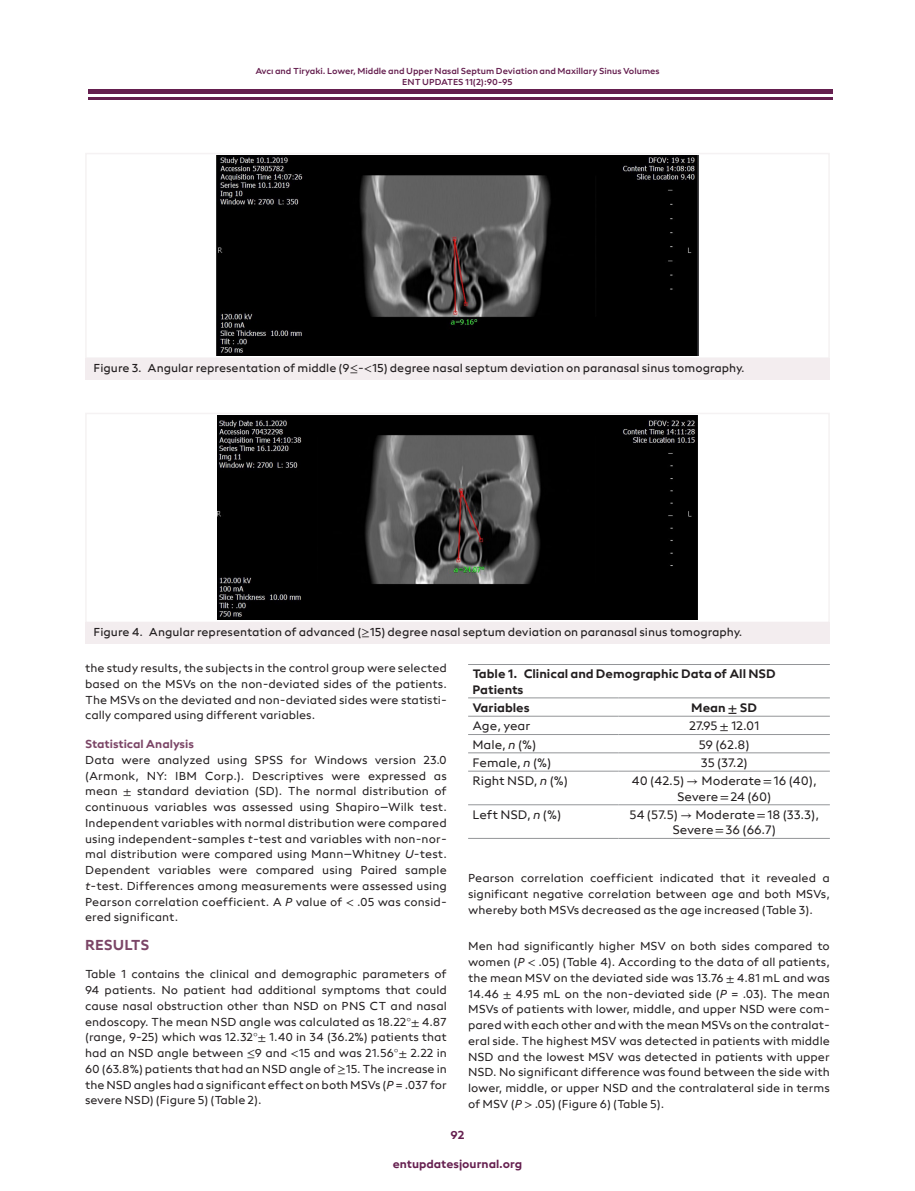
<style>
.page{position:relative;width:915px;height:1191px;background:#fff}
.page>*{position:absolute;margin:0;border:0;box-sizing:border-box;transform-origin:0 0}
.t1{font:15px "neue Radial A Bold";color:#7b4566}
.t2{font:12.75px/15.3px "neue Radial A Regular";color:#231f20;text-align:center}
.t3{font:12.75px/15.3px "neue Radial A Bold";color:#231f20}
.t4{font:12px/15.8px "neue Radial A Regular";color:#231f20;text-align:justify}
.t5{font:12px "neue Radial A Book";color:#231f20}
.t6{font:12px "neue Radial A Bold";color:#651f4f}
.t7{font:12px "neue Radial A Bold";color:#7b4566}
.t8{font:9px "neue Radial A Medium";color:#651f4f}
.s1{font-family:"STIX General"}
.s2{font-family:"STIX General";font-weight:700}
.s3{font-style:italic}
</style>
<div class="page">
<hr style="left:88px;top:89px;width:744px;height:4px;background:#651f4f">
<hr style="left:88px;top:98px;width:744px;height:2px;background:#651f4f">
<div style="left:85px;top:153px;width:744px;height:206px;border:2px solid #f5f2f3"></div>
<div style="left:85px;top:358px;width:744px;height:22px;background:#f3edef"></div>
<img style="left:217px;top:156px;width:480px;height:199px">
<div style="left:85px;top:413px;width:744px;height:210px;border:2px solid #f5f2f3"></div>
<div style="left:85px;top:623px;width:744px;height:21px;background:#f3edef"></div>
<img style="left:217px;top:416px;width:480px;height:203px">
<hr style="left:468px;top:664px;width:361px;height:1px;background:#939598">
<hr style="left:618px;top:697px;width:211px;height:1px;background:#939598">
<hr style="left:618px;top:716px;width:211px;height:1px;background:#939598">
<hr style="left:468px;top:734px;width:150px;height:1px;background:#939598">
<hr style="left:618px;top:734px;width:211px;height:1px;background:#939598">
<hr style="left:468px;top:752px;width:150px;height:1px;background:#939598">
<hr style="left:618px;top:752px;width:211px;height:1px;background:#939598">
<hr style="left:468px;top:771px;width:150px;height:1px;background:#939598">
<hr style="left:618px;top:771px;width:211px;height:1px;background:#939598">
<hr style="left:468px;top:804px;width:150px;height:1px;background:#939598">
<hr style="left:468px;top:838px;width:150px;height:1px;background:#939598">
<hr style="left:618px;top:804px;width:211px;height:1px;background:#939598">
<hr style="left:618px;top:838px;width:211px;height:1px;background:#939598">
<hr style="left:468px;top:697px;width:150px;height:1px;background:#939598">
<hr style="left:468px;top:716px;width:150px;height:1px;background:#939598">
<p class="t8" style="left:255px;top:66px;width:405px">Avcı and Tiryaki. Lower, Middle and Upper Nasal Septum Deviation and Maxillary Sinus Volumes</p>
<p class="t8" style="left:402px;top:77px;width:112px">ENT UPDATES 11(2):90-95</p>
<p class="t5" style="left:94px;top:361px;width:652px">Figure 3. Angular representation of middle (9<span class="s1">≤</span>-<span class="s1">&lt;</span>15) degree nasal septum deviation on paranasal sinus tomography.</p>
<p class="t5" style="left:94px;top:625px;width:650px">Figure 4. Angular representation of advanced (<span class="s1">≥</span>15) degree nasal septum deviation on paranasal sinus tomography.</p>
<p class="t3" style="left:472px;top:666px;width:305px">Table 1. Clinical and Demographic Data of All NSD<br>Patients</p>
<p class="t3" style="left:472px;top:700px;width:59px">Variables</p>
<p class="t3" style="left:691px;top:700px;width:67px">Mean <span class="s2">±</span> SD</p>
<p class="t2" style="left:472px;top:718px;width:60px">Age, year</p>
<p class="t2" style="left:688px;top:718px;width:72px">27.95 <span class="s1">±</span> 12.01</p>
<p class="t2" style="left:472px;top:736px;width:66px">Male, <span class="s3">n</span> (%)</p>
<p class="t2" style="left:698px;top:736px;width:52px">59 (62.8)</p>
<p class="t2" style="left:472px;top:755px;width:80px">Female, <span class="s3">n</span> (%)</p>
<p class="t2" style="left:700px;top:755px;width:49px">35 (37.2)</p>
<p class="t2" style="left:472px;top:773px;width:97px">Right NSD, <span class="s3">n</span> (%)</p>
<p class="t2" style="left:631px;top:773px;width:187px">40 (42.5) <span class="s1">→</span> Moderate<span class="s1">=</span>16 (40),<br>Severe<span class="s1">=</span>24 (60)</p>
<p class="t2" style="left:472px;top:807px;width:90px">Left NSD, <span class="s3">n</span> (%)</p>
<p class="t2" style="left:629px;top:807px;width:191px">54 (57.5) <span class="s1">→</span> Moderate<span class="s1">=</span>18 (33.3),<br>Severe<span class="s1">=</span>36 (66.7)</p>
<p class="t4" style="left:85px;top:660px;width:363px">the study results, the subjects in the control group were selected based on the MSVs on the non-deviated sides of the patients.<br>The MSVs on the deviated and non-deviated sides were statisti&shy;cally compared using different variables.</p>
<p class="t7" style="left:85px;top:736px;width:110px">Statistical Analysis</p>
<p class="t4" style="left:85px;top:751px;width:363px">Data were analyzed using SPSS for Windows version 23.0 (Armonk, NY: IBM Corp.). Descriptives were expressed as mean <span class="s1">±</span> standard deviation (SD). The normal distribution of continuous variables was assessed using Shapiro–Wilk test.<br>Independent variables with normal distribution were compared using independent-samples <span class="s3">t</span>-test and variables with non-nor&shy;mal distribution were compared using Mann–Whitney <span class="s3">U</span>-test.<br>Dependent variables were compared using Paired sample <span class="s3">t</span>-test. Differences among measurements were assessed using Pearson correlation coefficient. A <span class="s3">P</span> value of <span class="s1">&lt;</span> .05 was consid&shy;ered significant.</p>
<p class="t1" style="left:85px;top:935px;width:66px">RESULTS</p>
<p class="t4" style="left:85px;top:966px;width:363px">Table 1 contains the clinical and demographic parameters of 94 patients. No patient had additional symptoms that could cause nasal obstruction other than NSD on PNS CT and nasal endoscopy. The mean NSD angle was calculated as 18.22<span class="s1">°±</span> 4.87 (range, 9-25) which was 12.32<span class="s1">°±</span> 1.40 in 34 (36.2%) patients that had an NSD angle between <span class="s1">≤</span>9 and <span class="s1">&lt;</span>15 and was 21.56<span class="s1">°±</span> 2.22 in 60 (63.8%) patients that had an NSD angle of <span class="s1">≥</span>15. The increase in the NSD angles had a significant effect on both MSVs (<span class="s3">P</span> = .037 for severe NSD) (Figure 5) (Table 2).</p>
<p class="t4" style="left:468px;top:870px;width:363px">Pearson correlation coefficient indicated that it revealed a significant negative correlation between age and both MSVs, whereby both MSVs decreased as the age increased (Table 3).</p>
<p class="t4" style="left:468px;top:938px;width:363px">Men had significantly higher MSV on both sides compared to women (<span class="s3">P</span> <span class="s1">&lt;</span> .05) (Table 4). According to the data of all patients, the mean MSV on the deviated side was 13.76 <span class="s1">±</span> 4.81 mL and was 14.46 <span class="s1">±</span> 4.95 mL on the non-deviated side (<span class="s3">P</span> = .03). The mean MSVs of patients with lower, middle, and upper NSD were com&shy;pared with each other and with the mean MSVs on the contralat&shy;eral side. The highest MSV was detected in patients with middle NSD and the lowest MSV was detected in patients with upper NSD. No significant difference was found between the side with lower, middle, or upper NSD and the contralateral side in terms of MSV (<span class="s3">P</span> <span class="s1">&gt;</span> .05) (Figure 6) (Table 5).</p>
<p class="t6" style="left:450px;top:1127px;width:15px">92</p>
<p class="t6" style="left:392px;top:1156px;width:131px">entupdatesjournal.org</p>
</div>
